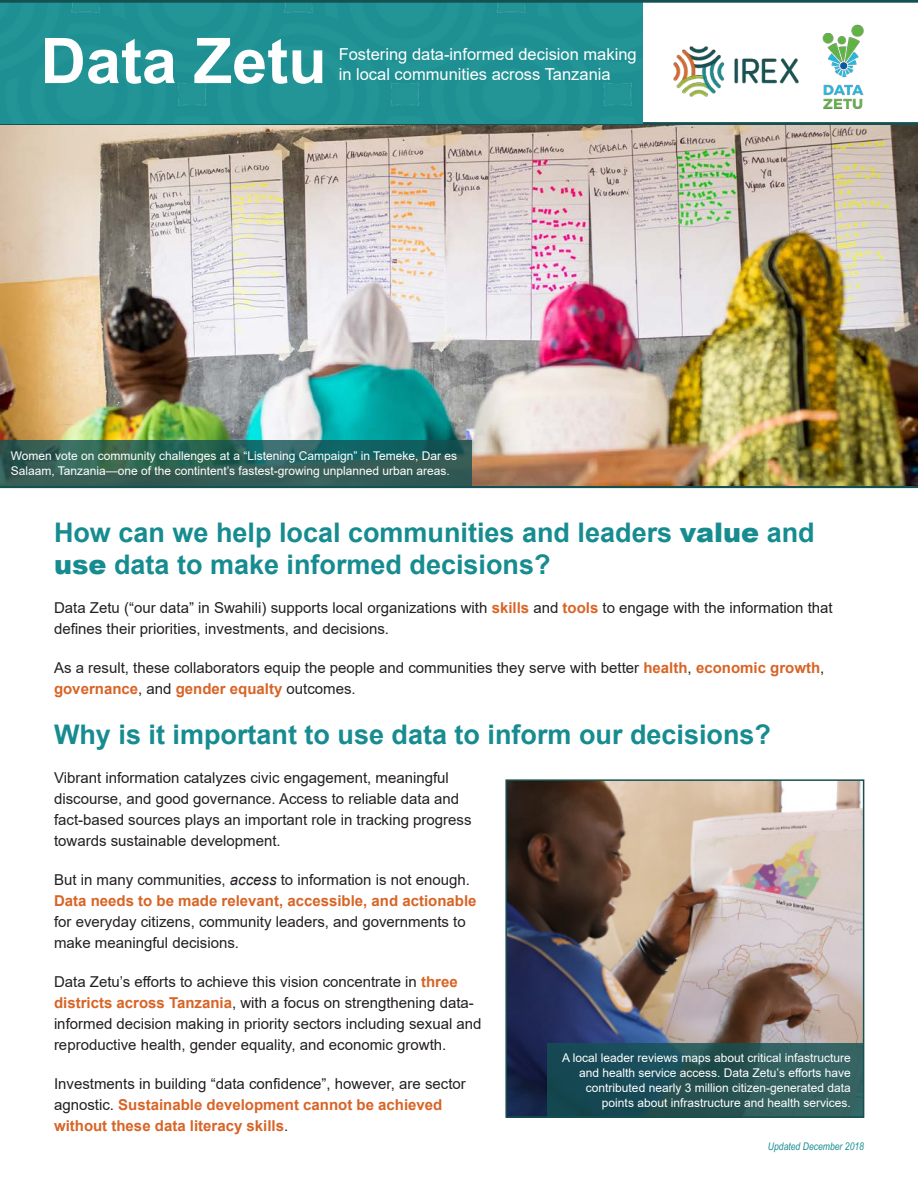
<style>
.page{position:relative;width:918px;height:1188px;background:#fff}
.page>*{position:absolute;margin:0;border:0;box-sizing:border-box;transform-origin:0 0}
.t1{font:700 63px "Arial";color:#fff}
.Section_titlee{font:700 27px/32.4px "Arial";color:#168c90}
.t2{font:16.5px/19.8px "Arial";color:#fff}
.Body_text{font:15px/21px "Arial";color:#231f20}
.Body_text-2{font:700 15px/21px "Arial";color:#d86426}
.Body_text-3{font:12px/15px "Arial";color:#fff}
.t3{font:italic 10.5px "Arial Narrow";color:#168c90}
.s1{font-weight:900}
.s2{font-weight:700;color:#d86426}
.s3{font-style:italic}
.s4{font-weight:400;color:#231f20}
</style>
<div class="page">
<hr style="left:0;top:122px;width:918px;height:3px;background:#145153">
<hr style="left:0;top:485px;width:918px;height:3px;background:#145153">
<img style="left:0;top:125px;width:918px;height:360px">
<svg style="left:0;top:440px;width:472px;height:46px;background:#2d5f57"></svg>
<div style="left:0;top:3px;width:643px;height:121px;background:#219294"></div>
<hr style="left:0;top:0;width:918px;height:3px;background:#145153">
<img style="left:673px;top:46px;width:126px;height:51px">
<img style="left:822px;top:24px;width:42px;height:86px">
<img style="left:508px;top:782px;width:353px;height:333px">
<div style="left:505px;top:779px;width:359px;height:339px;border:2px solid #145153"></div>
<svg style="left:547px;top:1043px;width:317px;height:75px;background:#245458"></svg>
<p class="t1" style="left:40px;top:17px;width:288px">Data Zetu</p>
<p class="t2" style="left:339px;top:45px;width:300px">Fostering data-informed decision making in local communities across Tanzania</p>
<p class="Body_text-3" style="left:11px;top:448px;width:448px">Women vote on community challenges at a “Listening Campaign” in Temeke, Dar es<br>Salaam, Tanzania—one of the contintent’s fastest-growing unplanned urban areas.</p>
<p class="Section_titlee" style="left:54px;top:516px;width:762px">How can we help local communities and leaders <span class="s1">value</span> and <span class="s1">use</span> data to make informed decisions?</p>
<p class="Body_text" style="left:54px;top:597px;width:780px">Data Zetu (“our data” in Swahili) supports local organizations with <span class="s2">skills</span> and <span class="s2">tools</span> to engage with the information that defines their priorities, investments, and decisions.</p>
<p class="Body_text" style="left:54px;top:657px;width:772px">As a result, these collaborators equip the people and communities they serve with better <span class="s2">health</span>, <span class="s2">economic growth</span>, <span class="s2">governance</span>, and <span class="s2">gender equalty</span> outcomes.</p>
<p class="Section_titlee" style="left:54px;top:719px;width:719px">Why is it important to use data to inform our decisions?</p>
<p class="Body_text" style="left:54px;top:768px;width:419px">Vibrant information catalyzes civic engagement, meaningful discourse, and good governance. Access to reliable data and fact-based sources plays an important role in tracking progress towards sustainable development.</p>
<p class="Body_text" style="left:54px;top:870px;width:424px">But in many communities, <span class="s3">access</span> to information is not enough.<br><span class="s2">Data needs to be made relevant, accessible, and actionable </span>for everyday citizens, community leaders, and governments to make meaningful decisions.</p>
<p class="Body_text" style="left:54px;top:972px;width:429px">Data Zetu’s efforts to achieve this vision concentrate in <span class="s2">three districts across Tanzania</span>, with a focus on strengthening data&shy;informed decision making in priority sectors including sexual and reproductive health, gender equality, and economic growth.</p>
<p class="Body_text-2" style="left:54px;top:1074px;width:413px"><span class="s4">Investments in building “data confidence”, however, are sector agnostic.</span> Sustainable development cannot be achieved without these data literacy skills<span class="s4">.</span></p>
<p class="Body_text-3" style="left:562px;top:1050px;width:290px;text-align:right">A local leader reviews maps about critical infastructure and health service access. Data Zetu’s efforts have contributed nearly 3 million citizen-generated data points about infrastructure and health services.</p>
<p class="t3" style="left:768px;top:1139px;width:98px">Updated December 2018</p>
</div>
